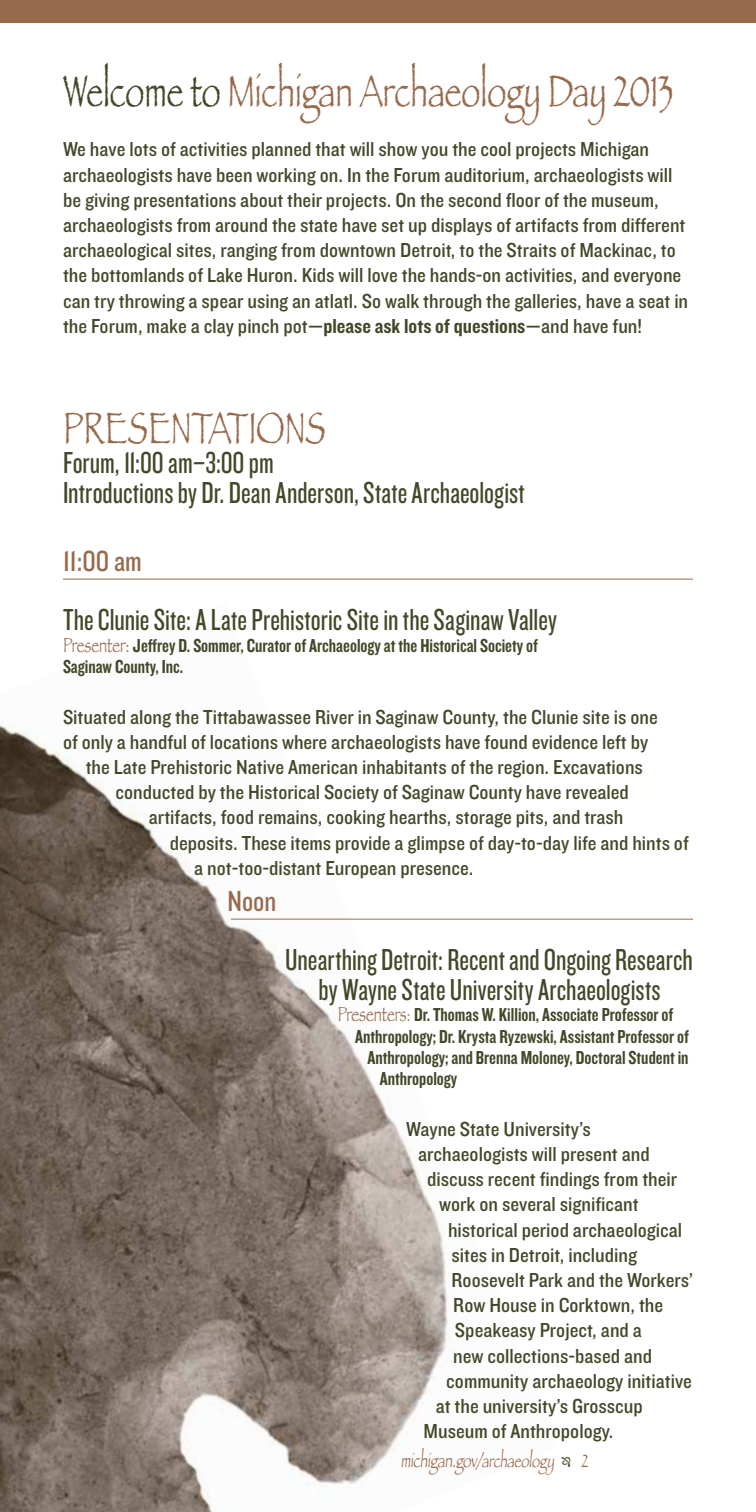
<style>
.page{position:relative;width:756px;height:1512px;background:#fff}
.page>*{position:absolute;margin:0;border:0;box-sizing:border-box;transform-origin:0 0}
.t1{font:condensed 46.02px "Papyrus";color:#986a4c}
.t2{font:31.5px/29.8px "Knockout HTF28 Junior Featherwt";color:#414727}
.t3{font:30.1px "Knockout HTF29 Junior Liteweight";color:#986a4c}
.t4{font:21px/25.2px "Knockout HTF30 Junior Welterwt";color:#414727}
.t5{font:condensed 20.12px "Papyrus";color:#986a4c}
.t6{font:19.43px/21.2px "Knockout HTF49 Liteweight";color:#414727}
.t7{font:condensed 19.25px "Papyrus";color:#986a4c}
.s1{color:#414727}
.s2{font-family:"Knockout HTF50 Welterweight"}
.s3{font-family:"Papyrus";font-stretch:condensed;font-size:21.18px;color:#986a4c}
.s4{font-size:19.25px}
</style>
<div class="page">
<img style="left:0;top:719px;width:558px;height:793px">
<hr style="left:63px;top:579px;width:630px;height:1px;background:#986a4c">
<hr style="left:231px;top:919px;width:462px;height:1px;background:#986a4c">
<div style="left:0;top:0;width:756px;height:23px;background:#986a4c"></div>
<h1 class="t1" style="left:63px;top:63px;width:612px"><span class="s1">Welcome to</span> Michigan Archaeology Day 2013</h1>
<p class="t4" style="left:63px;top:138px;width:627px">We have lots of activities planned that will show you the cool projects Michigan archaeologists have been working on. In the Forum auditorium, archaeologists will be giving presentations about their projects. On the second floor of the museum, archaeologists from around the state have set up displays of artifacts from different archaeological sites, ranging from downtown Detroit, to the Straits of Mackinac, to the bottomlands of Lake Huron. Kids will love the hands-on activities, and everyone can try throwing a spear using an atlatl. So walk through the galleries, have a seat in the Forum, make a clay pinch pot—<span class="s2">please ask lots of questions</span>—and have fun!</p>
<h1 class="t1" style="left:63px;top:401px;width:265px">PRESENTATIONS</h1>
<h2 class="t2" style="left:63px;top:448px;width:463px">Forum, 11:00 am–3:00 pm<br>Introductions by Dr. Dean Anderson, State Archaeologist</h2>
<h3 class="t3" style="left:63px;top:546px;width:80px">11:00 am</h3>
<h2 class="t2" style="left:63px;top:606px;width:495px">The Clunie Site: A Late Prehistoric Site in the Saginaw Valley</h2>
<p class="t6" style="left:63px;top:635px;width:477px"><span class="s3">Presenter:</span> Jeffrey D. Sommer, Curator of Archaeology at the Historical Society of<br>Saginaw County, Inc.</p>
<p class="t4" style="left:63px;top:705px;width:596px">Situated along the Tittabawassee River in Saginaw County, the Clunie site is one</p>
<p class="t4" style="left:63px;top:730px;width:587px">of only a handful of locations where archaeologists have found evidence left by</p>
<p class="t4" style="left:86px;top:755px;width:559px">the Late Prehistoric Native American inhabitants of the region. Excavations</p>
<p class="t4" style="left:116px;top:780px;width:515px">conducted by the Historical Society of Saginaw County have revealed</p>
<p class="t4" style="left:149px;top:805px;width:476px">artifacts, food remains, cooking hearths, storage pits, and trash</p>
<p class="t4" style="left:170px;top:831px;width:521px">deposits. These items provide a glimpse of day-to-day life and hints of</p>
<p class="t4" style="left:194px;top:856px;width:281px">a not-too-distant European presence.</p>
<h3 class="t3" style="left:228px;top:886px;width:50px">Noon</h3>
<h2 class="t2" style="left:285px;top:946px;width:409px;text-align:center">Unearthing Detroit: Recent and Ongoing Research by Wayne State University Archaeologists</h2>
<p class="t6" style="left:338px;top:1005px;width:337px"><span class="s3">Presenters:</span> Dr. Thomas W. Killion, Associate Professor of</p>
<p class="t6" style="left:355px;top:1026px;width:335px">Anthropology; Dr. Krysta Ryzewski, Assistant Professor of</p>
<p class="t6" style="left:368px;top:1047px;width:323px">Anthropology; and Brenna Moloney, Doctoral Student in</p>
<p class="t6" style="left:380px;top:1069px;width:79px">Anthropology</p>
<p class="t4" style="left:406px;top:1117px;width:186px">Wayne State University’s</p>
<p class="t4" style="left:418px;top:1142px;width:233px">archaeologists will present and</p>
<p class="t4" style="left:427px;top:1167px;width:252px">discuss recent findings from their</p>
<p class="t4" style="left:439px;top:1193px;width:201px">work on several significant</p>
<p class="t4" style="left:448px;top:1218px;width:236px">historical period archaeological</p>
<p class="t4" style="left:452px;top:1243px;width:187px">sites in Detroit, including</p>
<p class="t4" style="left:452px;top:1268px;width:243px">Roosevelt Park and the Workers’</p>
<p class="t4" style="left:453px;top:1293px;width:211px">Row House in Corktown, the</p>
<p class="t4" style="left:455px;top:1319px;width:188px">Speakeasy Project, and a</p>
<p class="t4" style="left:453px;top:1344px;width:200px">new collections-based and</p>
<p class="t4" style="left:446px;top:1369px;width:247px">community archaeology initiative</p>
<p class="t4" style="left:436px;top:1394px;width:209px">at the university’s Grosscup</p>
<p class="t4" style="left:424px;top:1419px;width:192px">Museum of Anthropology.</p>
<p class="t5" style="left:401px;top:1448px;width:155px">michigan.gov<span class="s4">/archaeology</span></p>
<p class="t7" style="left:581px;top:1449px;width:11px">2</p>
</div>
